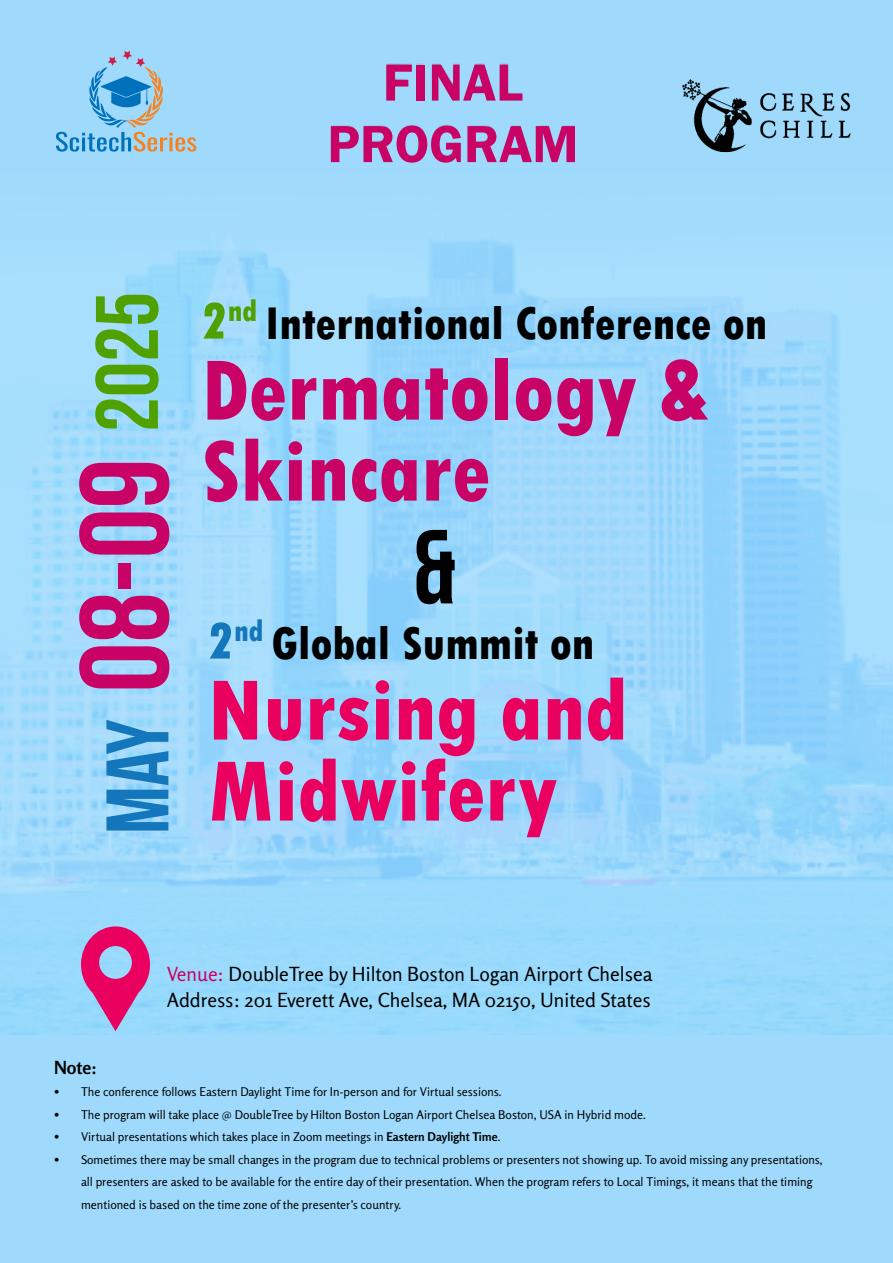
<style>
.page{position:relative;width:893px;height:1263px;background:#9fdafc}
.page>*{position:absolute;margin:0;border:0;box-sizing:border-box;transform-origin:0 0}
.t1{font:126px "Bebas Neue";color:#c90266}
.t2{font:105px "Bebas Neue";color:#000}
.t3{font:800 condensed 90px/81px "Tw Cen";color:#c90266}
.t4{font:800 condensed 90px/81px "Tw Cen";color:#ea005f}
.t5{font:88.5px "Bebas Neue";color:#4fa101}
.t6{font:88.5px "Bebas Neue";color:#1477bb}
.t7{font:600 54px/61.5px "Franklin Gothic";color:#c90266;text-align:center}
.t8{font:800 condensed 48px "Tw Cen";color:#000}
.t9{font:19.5px "Rosario";color:#000}
.t10{font:700 18px "Rosario";color:#000}
.t11{font:12px/22.5px "Rosario";color:#000}
.s1{font-size:54px;color:#4fa101}
.s2{font-size:54px;color:#1477bb}
.s3{color:#c90266}
.s4{font-weight:700}
</style>
<div class="page">
<img style="left:0;top:242px;width:893px;height:793px">
<svg style="left:56px;top:51px;width:140px;height:101px"></svg>
<svg style="left:81px;top:926px;width:69px;height:105px"></svg>
<img style="left:682px;top:79px;width:169px;height:74px">
<p class="t7" style="left:327px;top:52px;width:253px">FINAL<br>PROGRAM</p>
<p class="t5" style="left:79px;top:432px;width:142px;rotate:-90deg">2025</p>
<p class="t1" style="left:56px;top:692px;width:235px;rotate:-90deg">08-09</p>
<p class="t6" style="left:89px;top:834px;width:116px;rotate:-90deg">may</p>
<p class="t8" style="left:201px;top:295px;width:568px"><span class="s1">2</span><sup>nd</sup> International Conference on</p>
<p class="t3" style="left:201px;top:350px;width:508px">Dermatology &amp;<br>Skincare</p>
<p class="t2" style="left:412px;top:509px;width:45px">&amp;</p>
<p class="t8" style="left:208px;top:615px;width:388px"><span class="s2">2</span><sup>nd</sup> Global Summit on</p>
<p class="t4" style="left:208px;top:670px;width:422px">Nursing and<br>Midwifery</p>
<p class="t9" style="left:167px;top:963px;width:487px"><span class="s3">Venue:</span> DoubleTree by Hilton Boston Logan Airport Chelsea</p>
<p class="t9" style="left:167px;top:988px;width:485px">Address: 201 Everett Ave, Chelsea, MA 02150, United States</p>
<p class="t10" style="left:54px;top:1056px;width:45px">Note:</p>
<p class="t11" style="left:54px;top:1081px;width:449px">• The conference follows Eastern Daylight Time for In-person and for Virtual sessions.</p>
<p class="t11" style="left:54px;top:1103px;width:593px">• The program will take place @ DoubleTree by Hilton Boston Logan Airport Chelsea Boston, USA in Hybrid mode.</p>
<p class="t11" style="left:54px;top:1126px;width:448px">• Virtual presentations which takes place in Zoom meetings in <span class="s4">Eastern Daylight Time</span>.</p>
<p class="t11" style="left:81px;top:1148px;width:743px;text-indent:-27px">• Sometimes there may be small changes in the program due to technical problems or presenters not showing up. To avoid missing any presentations, all presenters are asked to be available for the entire day of their presentation. When the program refers to Local Timings, it means that the timing mentioned is based on the time zone of the presenter’s country.</p>
</div>
